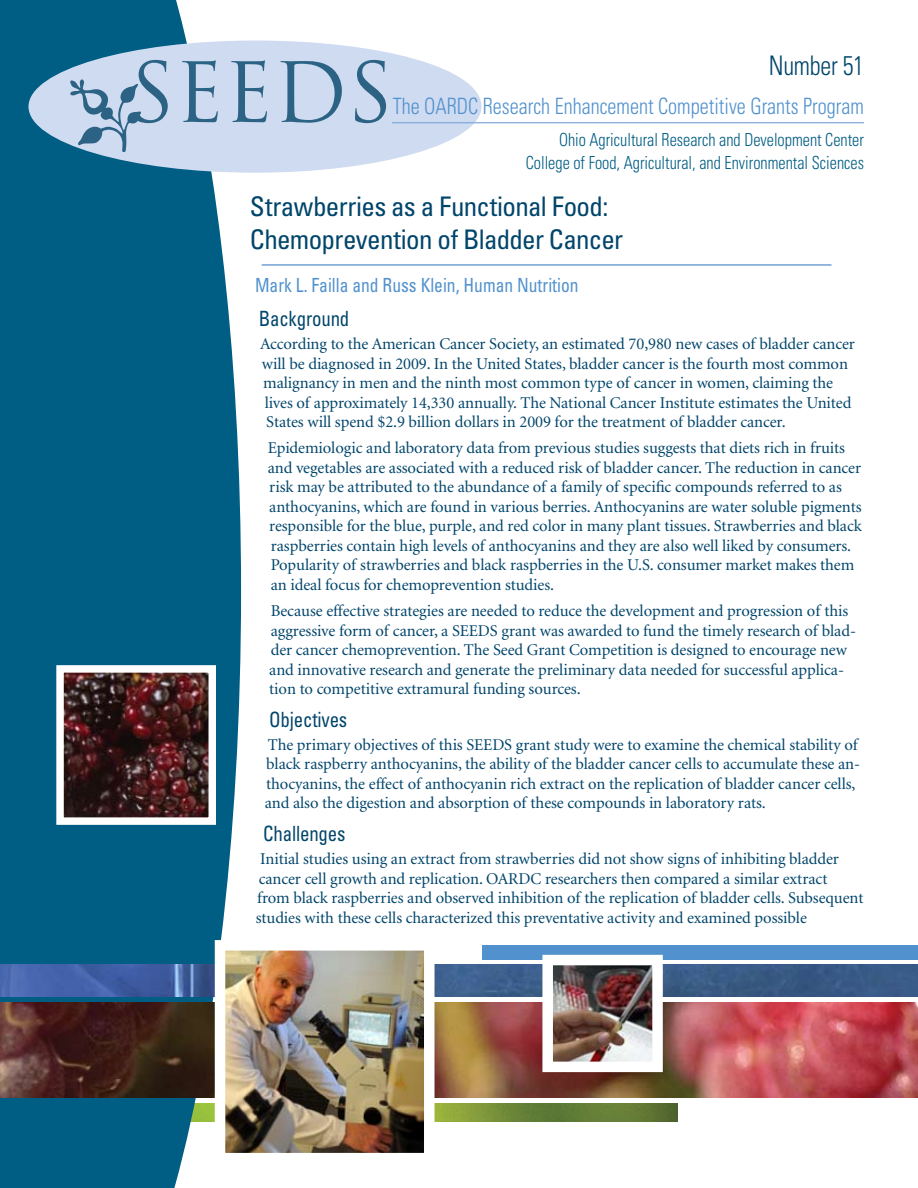
<style>
.page{position:relative;width:918px;height:1188px;background:#fff}
.page>*{position:absolute;margin:0;border:0;box-sizing:border-box;transform-origin:0 0}
.t1{font:condensed 27px/33px "Univers";letter-spacing:-.025em;color:#00456b}
.t2{font:300 condensed 27px "Univers";letter-spacing:-.01em;color:#00456b;scale:.9 1}
.t3{font:300 condensed 22.5px "Univers";color:#5191cd;scale:.9 1}
.t4{font:condensed 21px "Univers";letter-spacing:-.01em;color:#00456b;scale:.9 1}
.t5{font:condensed 19.5px "Univers";color:#5191cd;scale:.9 1}
.t6{font:300 condensed 18px/22.5px "Univers";color:#005d83;text-align:right;scale:.9 1}
.t7{font:16.5px/19.5px "Minion";letter-spacing:-.005em;color:#00456b}
</style>
<div class="page">
<img style="left:435px;top:1104px;width:242px;height:18px">
<hr style="left:262px;top:264px;width:570px;height:2px;background:#73a2d6">
<div style="left:0;top:0;width:241px;height:1188px;background:#005d83"></div>
<div style="left:28px;top:41px;width:454px;height:132px;background:#cfdbf0;border-radius:50%"></div>
<svg style="left:182px;top:60px;width:36px;height:62px"></svg>
<svg style="left:231px;top:60px;width:36px;height:62px"></svg>
<svg style="left:280px;top:61px;width:62px;height:62px"></svg>
<svg style="left:355px;top:60px;width:31px;height:63px"></svg>
<svg style="left:70px;top:60px;width:98px;height:92px"></svg>
<hr style="left:392px;top:122px;width:472px;height:1px;background:#83aada">
<div style="left:482px;top:945px;width:436px;height:15px;background:#5191cd"></div>
<img style="left:0;top:965px;width:918px;height:32px">
<img style="left:64px;top:673px;width:144px;height:144px">
<div style="left:56px;top:665px;width:160px;height:160px;border:7px solid #fff"></div>
<img style="left:0;top:1002px;width:918px;height:96px">
<img style="left:553px;top:966px;width:99px;height:95px">
<div style="left:542px;top:955px;width:121px;height:117px;border:10px solid #fff"></div>
<img style="left:226px;top:951px;width:198px;height:201px">
<h1 class="t2" style="left:769px;top:49px;width:107px">Number 51</h1>
<h2 class="t3" style="left:393px;top:92px;width:525px">The OARDC Research Enhancement Competitive Grants Program</h2>
<p class="t6" style="left:526px;top:128px;width:377px">Ohio Agricultural Research and Development Center<br>College of Food, Agricultural, and Environmental Sciences</p>
<h1 class="t1" style="left:250px;top:189px;width:375px">Strawberries as a Functional Food:<br>Chemoprevention of Bladder Cancer</h1>
<p class="t5" style="left:255px;top:273px;width:361px">Mark L. Failla and Russ Klein, Human Nutrition</p>
<p class="t4" style="left:259px;top:306px;width:102px">Background</p>
<p class="t7" style="left:260px;top:335px;width:596px">According to the American Cancer Society, an estimated 70,980 new cases of bladder cancer will be diagnosed in 2009. In the United States, bladder cancer is the fourth most common malignancy in men and the ninth most common type of cancer in women, claiming the lives of approximately 14,330 annually. The National Cancer Institute estimates the United States will spend $2.9 billion dollars in 2009 for the treatment of bladder cancer.</p>
<p class="t7" style="left:268px;top:439px;width:596px">Epidemiologic and laboratory data from previous studies suggests that diets rich in fruits and vegetables are associated with a reduced risk of bladder cancer. The reduction in cancer risk may be attributed to the abundance of a family of specific compounds referred to as anthocyanins, which are found in various berries. Anthocyanins are water soluble pigments responsible for the blue, purple, and red color in many plant tissues. Strawberries and black raspberries contain high levels of anthocyanins and they are also well liked by consumers.<br>Popularity of strawberries and black raspberries in the U.S. consumer market makes them an ideal focus for chemoprevention studies.</p>
<p class="t7" style="left:269px;top:602px;width:588px">Because effective strategies are needed to reduce the development and progression of this aggressive form of cancer, a SEEDS grant was awarded to fund the timely research of blad&shy;der cancer chemoprevention. The Seed Grant Competition is designed to encourage new and innovative research and generate the preliminary data needed for successful applica&shy;tion to competitive extramural funding sources.</p>
<p class="t4" style="left:269px;top:706px;width:88px">Objectives</p>
<p class="t7" style="left:265px;top:735px;width:597px">The primary objectives of this SEEDS grant study were to examine the chemical stability of black raspberry anthocyanins, the ability of the bladder cancer cells to accumulate these an&shy;thocyanins, the effect of anthocyanin rich extract on the replication of bladder cancer cells, and also the digestion and absorption of these compounds in laboratory rats.</p>
<p class="t4" style="left:263px;top:821px;width:93px">Challenges</p>
<p class="t7" style="left:256px;top:850px;width:609px">Initial studies using an extract from strawberries did not show signs of inhibiting bladder cancer cell growth and replication. OARDC researchers then compared a similar extract<br>from black raspberries and observed inhibition of the replication of bladder cells. Subsequent studies with these cells characterized this preventative activity and examined possible</p>
</div>
